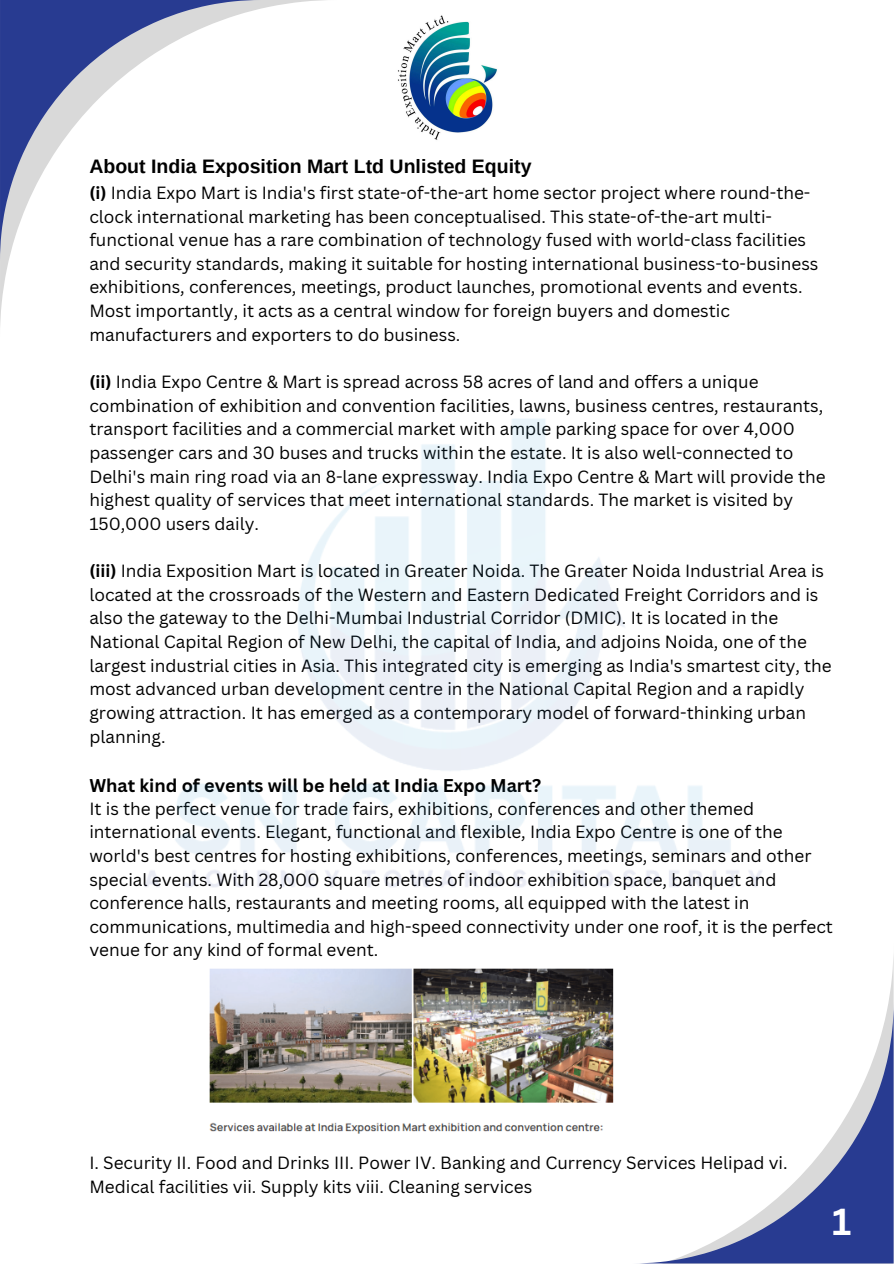
<style>
.page{position:relative;width:894px;height:1264px;background:#fff}
.page>*{position:absolute;margin:0;border:0;box-sizing:border-box;transform-origin:0 0}
.t1{font:700 36.6px "Canva Sans";color:#fff}
.t2{font:700 19.5px "Arimo";color:#000}
.t3{font:700 18px "Canva Sans";color:#000}
.t4{font:17.25px/23.7px "Canva Sans";color:#000}
.s1{font-weight:700}
</style>
<div class="page">
<svg style="left:0;top:0;width:325px;height:325px"></svg>
<svg style="left:0;top:0;width:261px;height:261px"></svg>
<svg style="left:648px;top:1002px;width:245px;height:261px"></svg>
<img style="left:398px;top:15px;width:99px;height:125px">
<img style="left:209px;top:968px;width:404px;height:166px">
<p class="t2" style="left:89px;top:155px;width:443px">About India Exposition Mart Ltd Unlisted Equity</p>
<p class="t4" style="left:89px;top:180px;width:730px"><span class="s1">(i)</span> India Expo Mart is India's first state-of-the-art home sector project where round-the&shy;clock international marketing has been conceptualised. This state-of-the-art multi&shy;functional venue has a rare combination of technology fused with world-class facilities and security standards, making it suitable for hosting international business-to-business exhibitions, conferences, meetings, product launches, promotional events and events.<br>Most importantly, it acts as a central window for foreign buyers and domestic manufacturers and exporters to do business.</p>
<p class="t4" style="left:89px;top:369px;width:737px"><span class="s1">(ii)</span> India Expo Centre &amp; Mart is spread across 58 acres of land and offers a unique combination of exhibition and convention facilities, lawns, business centres, restaurants, transport facilities and a commercial market with ample parking space for over 4,000 passenger cars and 30 buses and trucks within the estate. It is also well-connected to Delhi's main ring road via an 8-lane expressway. India Expo Centre &amp; Mart will provide the highest quality of services that meet international standards. The market is visited by 150,000 users daily.</p>
<h1 class="t4" style="left:89px;top:558px;width:743px"><span class="s1">(iii)</span> India Exposition Mart is located in Greater Noida. The Greater Noida Industrial Area is located at the crossroads of the Western and Eastern Dedicated Freight Corridors and is also the gateway to the Delhi-Mumbai Industrial Corridor (DMIC). It is located in the National Capital Region of New Delhi, the capital of India, and adjoins Noida, one of the largest industrial cities in Asia. This integrated city is emerging as India's smartest city, the most advanced urban development centre in the National Capital Region and a rapidly growing attraction. It has emerged as a contemporary model of forward-thinking urban planning.</h1>
<p class="t3" style="left:89px;top:772px;width:453px">What kind of events will be held at India Expo Mart?</p>
<p class="t4" style="left:89px;top:796px;width:745px">It is the perfect venue for trade fairs, exhibitions, conferences and other themed international events. Elegant, functional and flexible, India Expo Centre is one of the world's best centres for hosting exhibitions, conferences, meetings, seminars and other special events. With 28,000 square metres of indoor exhibition space, banquet and conference halls, restaurants and meeting rooms, all equipped with the latest in communications, multimedia and high-speed connectivity under one roof, it is the perfect venue for any kind of formal event.</p>
<p class="t4" style="left:89px;top:1150px;width:699px">I. Security II. Food and Drinks III. Power IV. Banking and Currency Services Helipad vi.<br>Medical facilities vii. Supply kits viii. Cleaning services</p>
<p class="t1" style="left:832px;top:1195px;width:21px">1</p>
</div>
